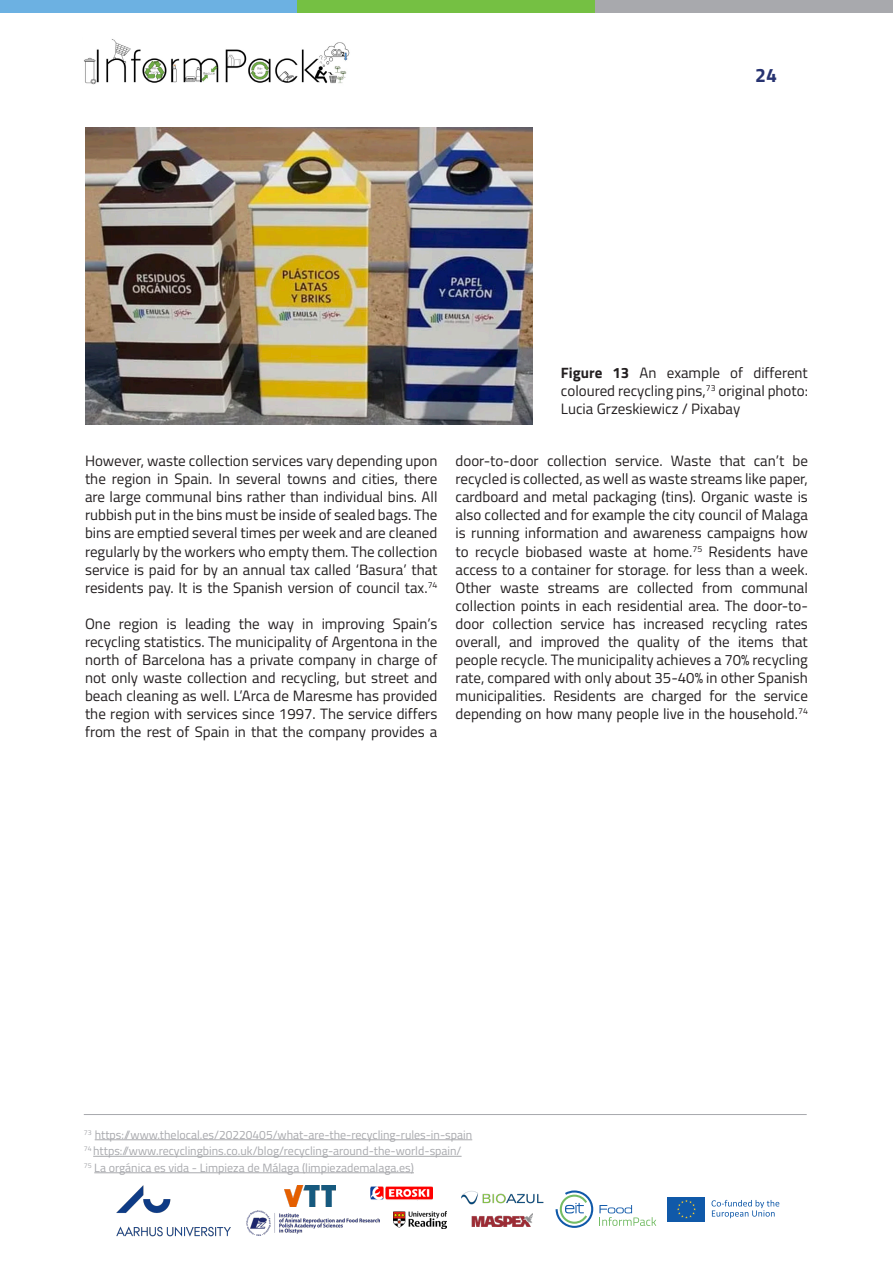
<style>
.page{position:relative;width:893px;height:1263px;background:#fff}
.page>*{position:absolute;margin:0;border:0;box-sizing:border-box;transform-origin:0 0}
.t1{font:700 19.5px "Titillium Web";color:#273371}
.t2{font:15px/18px "Titillium Web";color:#231f20;text-align:justify}
.Referencias{font:12px "Titillium Web";color:#a8a9ad}
.s1{font-weight:700}
</style>
<div class="page">
<img style="left:85px;top:128px;width:447px;height:297px">
<hr style="left:84px;top:1114px;width:723px;height:1px;background:#a8a9ad">
<hr style="left:95px;top:1139px;width:377px;height:1px;background:#a8a9ad">
<hr style="left:93px;top:1156px;width:369px;height:1px;background:#a8a9ad">
<hr style="left:94px;top:1172px;width:320px;height:1px;background:#a8a9ad">
<div style="left:0;top:0;width:298px;height:13px;background:#6cb1e2"></div>
<div style="left:298px;top:0;width:297px;height:13px;background:#75c043"></div>
<div style="left:595px;top:0;width:298px;height:13px;background:#a8a9ad"></div>
<img style="left:116px;top:1185px;width:115px;height:51px">
<img style="left:284px;top:1185px;width:52px;height:22px">
<img style="left:247px;top:1211px;width:132px;height:24px">
<img style="left:371px;top:1187px;width:61px;height:13px">
<img style="left:394px;top:1211px;width:52px;height:17px">
<img style="left:462px;top:1191px;width:82px;height:14px">
<img style="left:471px;top:1214px;width:62px;height:13px">
<div style="left:668px;top:1197px;width:37px;height:25px;background:#1059a9"></div>
<svg style="left:711px;top:1200px;width:68px;height:18px"></svg>
<svg style="left:677px;top:1200px;width:19px;height:18px"></svg>
<svg style="left:556px;top:1190px;width:37px;height:38px"></svg>
<svg style="left:599px;top:1205px;width:57px;height:21px"></svg>
<img style="left:84px;top:39px;width:266px;height:46px">
<h1 class="t1" style="left:755px;top:60px;width:23px">24</h1>
<p class="t2" style="left:85px;top:451px;width:354px">However, waste collection services vary depending upon the region in Spain. In several towns and cities, there are large communal bins rather than individual bins. All rubbish put in the bins must be inside of sealed bags. The bins are emptied several times per week and are cleaned regularly by the workers who empty them. The collection service is paid for by an annual tax called ‘Basura’ that residents pay. It is the Spanish version of council tax.<sup>74</sup></p>
<p class="t2" style="left:85px;top:613px;width:354px">One region is leading the way in improving Spain’s recycling statistics. The municipality of Argentona in the north of Barcelona has a private company in charge of not only waste collection and recycling, but street and beach cleaning as well. L’Arca de Maresme has provided the region with services since 1997. The service differs from the rest of Spain in that the company provides a</p>
<p class="t2" style="left:561px;top:363px;width:248px"><span class="s1">Figure 13</span> An example of different coloured recycling pins,<sup>73</sup> original photo:<br>Lucia Grzeskiewicz / Pixabay</p>
<p class="t2" style="left:455px;top:451px;width:354px">door-to-door collection service. Waste that can’t be recycled is collected, as well as waste streams like paper, cardboard and metal packaging (tins). Organic waste is also collected and for example the city council of Malaga is running information and awareness campaigns how to recycle biobased waste at home.<sup>75</sup> Residents have access to a container for storage. for less than a week.<br>Other waste streams are collected from communal collection points in each residential area. The door-to&shy;door collection service has increased recycling rates overall, and improved the quality of the items that people recycle. The municipality achieves a 70% recycling rate, compared with only about 35-40% in other Spanish municipalities. Residents are charged for the service depending on how many people live in the household.<sup>74</sup></p>
<p class="Referencias" style="left:84px;top:1126px;width:390px"><sup>73</sup> https://www.thelocal.es/20220405/what-are-the-recycling-rules-in-spain</p>
<p class="Referencias" style="left:84px;top:1142px;width:379px"><sup>74</sup> https://www.recyclingbins.co.uk/blog/recycling-around-the-world-spain/</p>
<p class="Referencias" style="left:84px;top:1159px;width:332px"><sup>75</sup> La orgánica es vida - Limpieza de Málaga (limpiezademalaga.es)</p>
</div>
